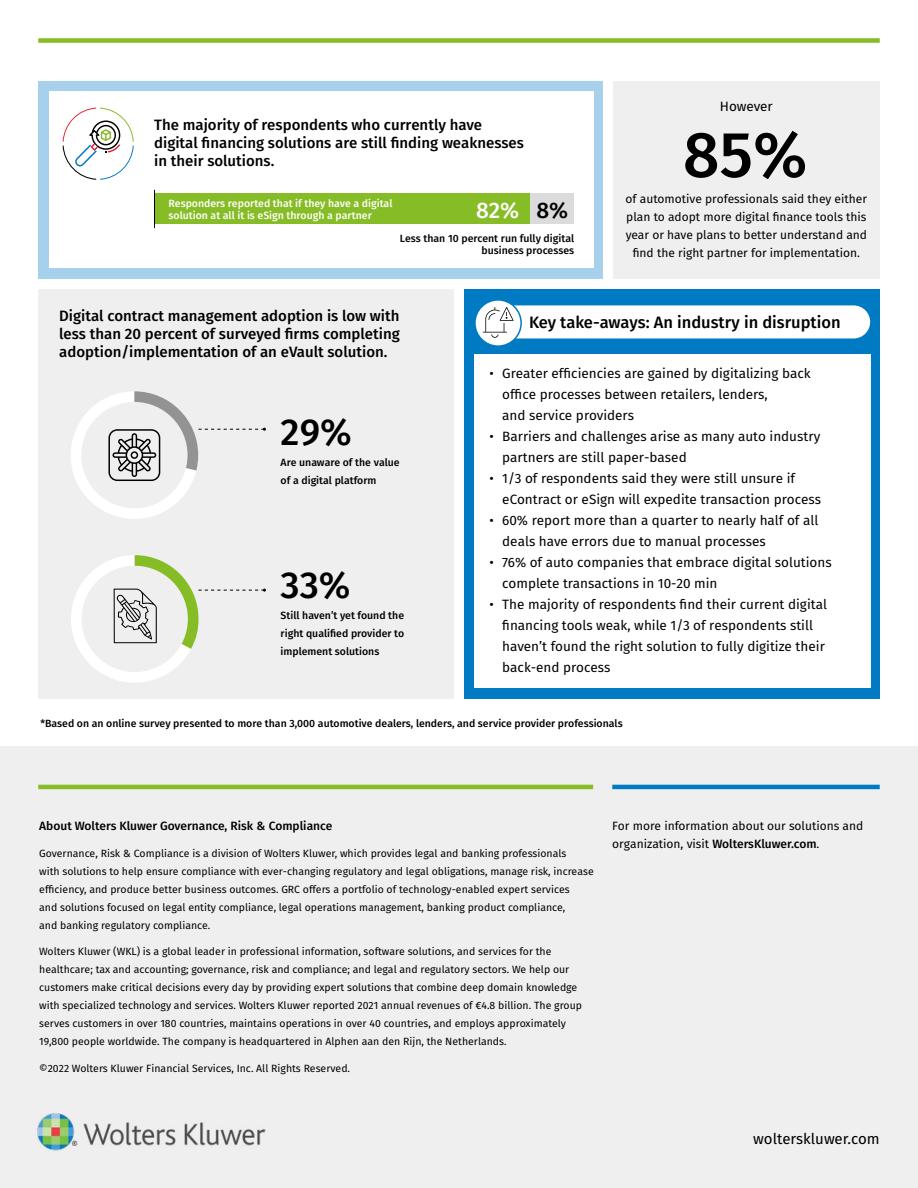
<style>
.page{position:relative;width:918px;height:1188px;background:#fff}
.page>*{position:absolute;margin:0;border:0;box-sizing:border-box;transform-origin:0 0}
.t1{font:500 64.5px "Fira Sans";color:#000}
.t2{font:500 37.5px "Fira Sans";color:#000}
.t3{font:500 22.5px "Fira Sans";color:#fff}
.t4{font:500 16.5px "Fira Sans";color:#000}
.t5{font:500 15px/18px "Fira Sans";color:#000}
.t6{font:15px "Fira Sans";color:#000}
.t7{font:13.5px/21px "Fira Sans";color:#000}
.t8{font:12px/18px "Fira Sans";color:#000}
.t9{font:500 12px "Fira Sans";color:#000}
.t10{font:10.5px/18px "Fira Sans";color:#000}
.t11{font:500 10.5px/18px "Fira Sans";color:#000}
.t12{font:500 10.5px/12px "Fira Sans";color:#fff}
.s1{color:#000}
.s2{font-weight:500}
</style>
<div class="page">
<div style="left:464px;top:289px;width:416px;height:409px;background:#007ac2"></div>
<div style="left:478px;top:305px;width:392px;height:33px;background:#fff;border-radius:17px"></div>
<div style="left:475px;top:300px;width:46px;height:46px;background:#fff;border-radius:50%"></div>
<div style="left:474px;top:299px;width:48px;height:48px;border:2px solid #007ac2;border-radius:50%"></div>
<div style="left:0;top:746px;width:918px;height:442px;background:#eeefee"></div>
<hr style="left:38px;top:785px;width:555px;height:4px;background:#86bc25">
<hr style="left:612px;top:785px;width:268px;height:4px;background:#007ac2">
<div style="left:38px;top:81px;width:564px;height:198px;background:#a6d0eb"></div>
<div style="left:613px;top:81px;width:267px;height:198px;background:#eeefee"></div>
<div style="left:49px;top:92px;width:544px;height:176px;background:#fff"></div>
<svg style="left:63px;top:108px;width:71px;height:72px"></svg>
<div style="left:38px;top:289px;width:416px;height:409px;background:#eeefee"></div>
<div style="left:474px;top:354px;width:396px;height:334px;background:#fff"></div>
<div style="left:154px;top:194px;width:376px;height:30px;background:#86bc25"></div>
<div style="left:530px;top:194px;width:44px;height:30px;background:#dbdbdb"></div>
<hr style="left:154px;top:190px;width:1px;height:38px;background:#000">
<div style="left:38px;top:38px;width:842px;height:5px;background:#86bc25"></div>
<svg style="left:71px;top:391px;width:195px;height:128px"></svg>
<svg style="left:71px;top:555px;width:195px;height:128px"></svg>
<svg style="left:483px;top:307px;width:31px;height:31px"></svg>
<h3 class="t5" style="left:154px;top:115px;width:371px">The majority of respondents who currently have digital financing solutions are still finding weaknesses in their solutions.</h3>
<p class="t12" style="left:169px;top:197px;width:225px">Responders reported that if they have a digital solution at all it is eSign through a partner</p>
<h3 class="t3" style="left:476px;top:192px;width:94px">82% <span class="s1">8%</span></h3>
<p class="t11" style="left:400px;top:231px;width:176px;line-height:12px;text-align:right">Less than 10 percent run fully digital business processes</p>
<p class="t7" style="left:720px;top:95px;width:54px">However</p>
<h1 class="t1" style="left:683px;top:103px;width:126px">85%</h1>
<p class="t8" style="left:626px;top:208px;width:243px;text-align:center">plan to adopt more digital finance tools this year or have plans to better understand and find the right partner for implementation.</p>
<p class="t8" style="left:626px;top:190px;width:243px">of automotive professionals said they either</p>
<h3 class="t5" style="left:59px;top:306px;width:342px;text-align:justify">Digital contract management adoption is low with less than 20 percent of surveyed firms completing adoption/implementation of an eVault solution.</h3>
<h2 class="t2" style="left:281px;top:402px;width:73px">29%</h2>
<p class="t11" style="left:281px;top:453px;width:121px">Are unaware of the value of a digital platform</p>
<h2 class="t2" style="left:281px;top:554px;width:71px">33%</h2>
<p class="t11" style="left:281px;top:606px;width:125px;text-align:justify">Still haven’t yet found the right qualified provider to implement solutions</p>
<h3 class="t4" style="left:529px;top:309px;width:313px">Key take-aways: An industry in disruption</h3>
<p class="t7" style="left:502px;top:363px;width:310px;text-indent:-13px">• Greater efficiencies are gained by digitalizing back office processes between retailers, lenders,<br>and service providers</p>
<p class="t7" style="left:502px;top:426px;width:320px;text-indent:-13px">• Barriers and challenges arise as many auto industry partners are still paper-based</p>
<p class="t7" style="left:502px;top:468px;width:320px;text-indent:-13px">• 1/3 of respondents said they were still unsure if eContract or eSign will expedite transaction process</p>
<p class="t7" style="left:502px;top:510px;width:318px;text-indent:-13px">• 60% report more than a quarter to nearly half of all deals have errors due to manual processes</p>
<p class="t7" style="left:502px;top:552px;width:331px;text-indent:-13px">• 76% of auto companies that embrace digital solutions complete transactions in 10-20 min</p>
<p class="t7" style="left:502px;top:594px;width:326px;text-indent:-13px">• The majority of respondents find their current digital financing tools weak, while 1/3 of respondents still haven’t found the right solution to fully digitize their back-end process</p>
<p class="t11" style="left:40px;top:714px;width:584px">*Based on an online survey presented to more than 3,000 automotive dealers, lenders, and service provider professionals</p>
<p class="t9" style="left:39px;top:817px;width:295px">About Wolters Kluwer Governance, Risk &amp; Compliance</p>
<p class="t10" style="left:39px;top:844px;width:556px">Governance, Risk &amp; Compliance is a division of Wolters Kluwer, which provides legal and banking professionals<br>with solutions to help ensure compliance with ever-changing regulatory and legal obligations, manage risk, increase efficiency, and produce better business outcomes. GRC offers a portfolio of technology-enabled expert services<br>and solutions focused on legal entity compliance, legal operations management, banking product compliance,<br>and banking regulatory compliance.</p>
<p class="t10" style="left:39px;top:943px;width:544px">Wolters Kluwer (WKL) is a global leader in professional information, software solutions, and services for the healthcare; tax and accounting; governance, risk and compliance; and legal and regulatory sectors. We help our customers make critical decisions every day by providing expert solutions that combine deep domain knowledge with specialized technology and services. Wolters Kluwer reported 2021 annual revenues of €4.8 billion. The group serves customers in over 180 countries, maintains operations in over 40 countries, and employs approximately 19,800 people worldwide. The company is headquartered in Alphen aan den Rijn, the Netherlands.</p>
<p class="t10" style="left:39px;top:1059px;width:312px">©2022 Wolters Kluwer Financial Services, Inc. All Rights Reserved.</p>
<p class="t8" style="left:612px;top:817px;width:253px">For more information about our solutions and organization, visit <span class="s2">WoltersKluwer.com</span>.</p>
<h3 class="t6" style="left:753px;top:1128px;width:128px">wolterskluwer.com</h3>
</div>
